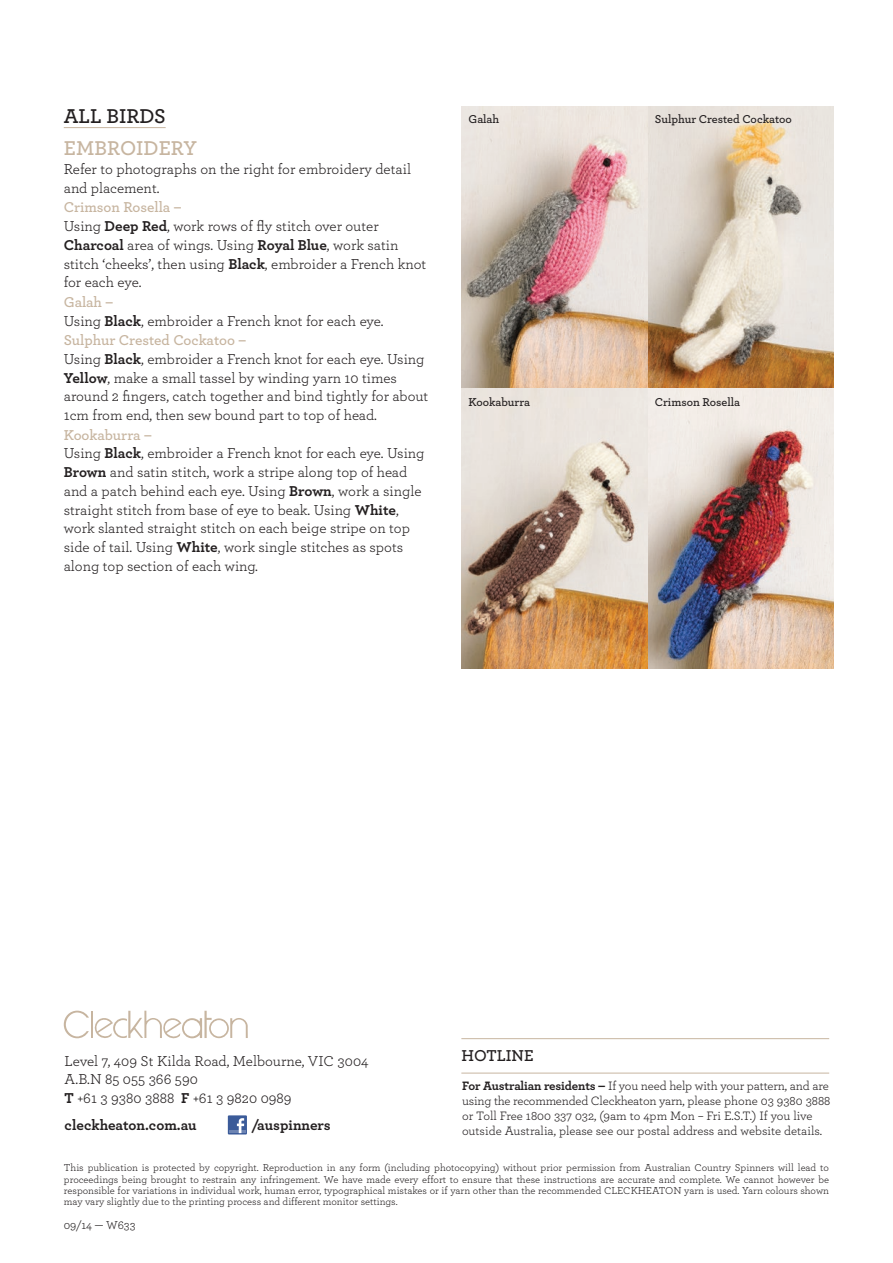
<style>
.page{position:relative;width:893px;height:1263px;background:#fff}
.page>*{position:absolute;margin:0;border:0;box-sizing:border-box;transform-origin:0 0}
.ACS_H2{font:600 21px "Archer";color:#c7b5a0}
.ACS_H2_Multiple{font:600 21px "Archer";color:#231f20}
.ACS_H_Breakout_Box{font:600 16.5px "Archer";color:#231f20}
.ACS_Body_Text_Instru{font:15px/18.8px "Archer";color:#231f20}
.ACS_H3{font:600 15px "Archer";color:#c7b5a0}
.ACS_Body_Text_Instru-2{font:700 15px "Archer";color:#231f20}
.ACS_Body_Text_Instru-3{font:12.75px/15px "Archer";letter-spacing:-.01em;color:#231f20}
.ACS_H3-2{font:600 12px "Archer";color:#231f20}
.ACS_Body_Text{font:12px "Archer";color:#231f20}
.ACS_Body_Text_Instru-4{font:10.5px/11.2px "Archer";color:#231f20;text-align:justify}
.s1{font-weight:700}
</style>
<div class="page">
<hr style="left:461px;top:1038px;width:368px;height:1px;background:#c7b5a0">
<hr style="left:461px;top:1073px;width:368px;height:1px;background:#c7b5a0">
<div style="left:228px;top:1115px;width:19px;height:19px;background:#3b5b99"></div>
<hr style="left:229px;top:1130px;width:17px;height:3px;background:#6d84b3">
<svg style="left:237px;top:1118px;width:7px;height:15px"></svg>
<svg style="left:64px;top:1011px;width:184px;height:28px"></svg>
<hr style="left:64px;top:127px;width:102px;height:1px;background:#c7b5a0">
<img style="left:461px;top:106px;width:372px;height:562px">
<p class="ACS_H2_Multiple" style="left:64px;top:100px;width:103px">ALL BIRDS</p>
<p class="ACS_H2" style="left:64px;top:133px;width:135px">EMBROIDERY</p>
<p class="ACS_Body_Text_Instru" style="left:64px;top:159px;width:349px">Refer to photographs on the right for embroidery detail and placement.</p>
<p class="ACS_H3" style="left:64px;top:196px;width:119px">Crimson Rosella –</p>
<p class="ACS_Body_Text_Instru" style="left:64px;top:216px;width:364px">Using <span class="s1">Deep Red</span>, work rows of fly stitch over outer <span class="s1">Charcoal</span> area of wings. Using <span class="s1">Royal Blue</span>, work satin stitch ‘cheeks’, then using <span class="s1">Black</span>, embroider a French knot for each eye.</p>
<p class="ACS_H3" style="left:64px;top:291px;width:51px">Galah –</p>
<p class="ACS_Body_Text_Instru" style="left:64px;top:311px;width:321px">Using <span class="s1">Black</span>, embroider a French knot for each eye.</p>
<p class="ACS_H3" style="left:64px;top:329px;width:184px">Sulphur Crested Cockatoo –</p>
<p class="ACS_Body_Text_Instru" style="left:64px;top:349px;width:366px">Using <span class="s1">Black</span>, embroider a French knot for each eye. Using <span class="s1">Yellow</span>, make a small tassel by winding yarn 10 times around 2 fingers, catch together and bind tightly for about 1cm from end, then sew bound part to top of head.</p>
<p class="ACS_H3" style="left:64px;top:423px;width:89px">Kookaburra –</p>
<p class="ACS_Body_Text_Instru" style="left:64px;top:443px;width:362px">Using <span class="s1">Black</span>, embroider a French knot for each eye. Using <span class="s1">Brown</span> and satin stitch, work a stripe along top of head and a patch behind each eye. Using <span class="s1">Brown</span>, work a single straight stitch from base of eye to beak. Using <span class="s1">White</span>, work slanted straight stitch on each beige stripe on top side of tail. Using <span class="s1">White</span>, work single stitches as spots along top section of each wing.</p>
<p class="ACS_H3-2" style="left:469px;top:110px;width:32px">Galah</p>
<p class="ACS_H3-2" style="left:469px;top:393px;width:63px">Kookaburra</p>
<p class="ACS_H3-2" style="left:655px;top:110px;width:139px">Sulphur Crested Cockatoo</p>
<p class="ACS_H3-2" style="left:655px;top:393px;width:87px">Crimson Rosella</p>
<p class="ACS_Body_Text_Instru" style="left:65px;top:1050px;width:305px">Level 7, 409 St Kilda Road, Melbourne, VIC 3004</p>
<p class="ACS_Body_Text_Instru" style="left:65px;top:1069px;width:135px">A.B.N 85 055 366 590</p>
<p class="ACS_Body_Text_Instru" style="left:65px;top:1088px;width:228px"><span class="s1">T</span> +61 3 9380 3888 <span class="s1">F</span> +61 3 9820 0989</p>
<p class="ACS_Body_Text_Instru-2" style="left:65px;top:1113px;width:134px">cleckheaton.com.au</p>
<p class="ACS_Body_Text_Instru-2" style="left:251px;top:1113px;width:81px">/auspinners</p>
<p class="ACS_H_Breakout_Box" style="left:461px;top:1043px;width:74px">HOTLINE</p>
<p class="ACS_Body_Text_Instru-3" style="left:462px;top:1078px;width:370px"><span class="s1">For Australian residents –</span> If you need help with your pattern, and are using the recommended Cleckheaton yarn, please phone 03 9380 3888 or Toll Free 1800 337 032, (9am to 4pm Mon – Fri E.S.T.) If you live outside Australia, please see our postal address and website details.</p>
<p class="ACS_Body_Text_Instru-4" style="left:64px;top:1162px;width:767px">This publication is protected by copyright. Reproduction in any form (including photocopying) without prior permission from Australian Country Spinners will lead to proceedings being brought to restrain any infringement. We have made every effort to ensure that these instructions are accurate and complete. We cannot however be responsible for variations in individual work, human error, typographical mistakes or if yarn other than the recommended CLECKHEATON yarn is used. Yarn colours shown may vary slightly due to the printing process and different monitor settings.</p>
<p class="ACS_Body_Text" style="left:64px;top:1216px;width:73px">09/14 — W633</p>
</div>
